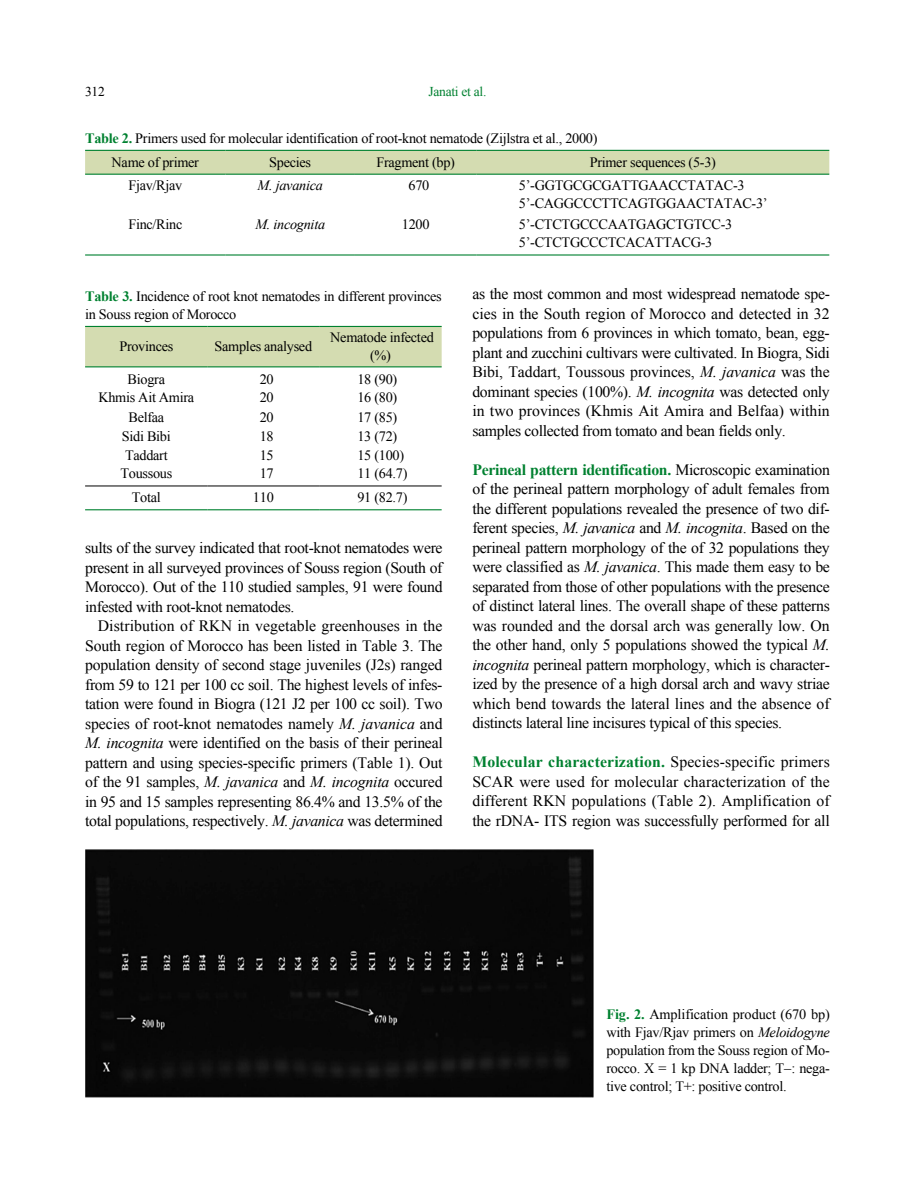
<style>
.page{position:relative;width:915px;height:1191px;background:#fff}
.page>*{position:absolute;margin:0;border:0;box-sizing:border-box;transform-origin:0 0}
.t1{font:15.75px/19.5px "Times New Roman";letter-spacing:-.02em;color:#000;text-align:justify}
.t2{font:15.75px "Times New Roman";letter-spacing:.005em;color:#000}
.t3{font:14.25px/18px "Times New Roman";letter-spacing:-.02em;color:#000}
.t4{font:italic 14.25px "Times New Roman";letter-spacing:-.02em;color:#000}
.t5{font:13.5px "Times New Roman";letter-spacing:-.02em;color:#008130}
.t6{font:13.5px "Times New Roman";color:#000}
.s1{font-weight:700;color:#008130}
.s2{font-style:italic}
</style>
<div class="page">
<div style="left:85px;top:151px;width:744px;height:23px;background:#d4dcb1"></div>
<hr style="left:85px;top:150px;width:140px;height:1px;background:#008130">
<hr style="left:225px;top:150px;width:130px;height:1px;background:#008130">
<hr style="left:355px;top:150px;width:121px;height:1px;background:#008130">
<hr style="left:476px;top:150px;width:353px;height:1px;background:#008130">
<hr style="left:85px;top:174px;width:140px;height:1px;background:#008130">
<hr style="left:225px;top:174px;width:130px;height:1px;background:#008130">
<hr style="left:355px;top:174px;width:121px;height:1px;background:#008130">
<hr style="left:476px;top:174px;width:353px;height:1px;background:#008130">
<hr style="left:85px;top:254px;width:140px;height:1px;background:#008130">
<hr style="left:225px;top:254px;width:130px;height:1px;background:#008130">
<hr style="left:355px;top:254px;width:121px;height:1px;background:#008130">
<hr style="left:476px;top:254px;width:353px;height:1px;background:#008130">
<div style="left:85px;top:327px;width:356px;height:39px;background:#d4dcb1"></div>
<hr style="left:85px;top:326px;width:122px;height:1px;background:#008130">
<hr style="left:207px;top:326px;width:112px;height:1px;background:#008130">
<hr style="left:319px;top:326px;width:122px;height:1px;background:#008130">
<hr style="left:85px;top:366px;width:122px;height:1px;background:#008130">
<hr style="left:207px;top:366px;width:112px;height:1px;background:#008130">
<hr style="left:319px;top:366px;width:122px;height:1px;background:#008130">
<hr style="left:85px;top:486px;width:122px;height:1px;background:#000">
<hr style="left:207px;top:486px;width:112px;height:1px;background:#000">
<hr style="left:319px;top:486px;width:122px;height:1px;background:#000">
<hr style="left:85px;top:509px;width:122px;height:1px;background:#008130">
<hr style="left:207px;top:509px;width:112px;height:1px;background:#008130">
<hr style="left:319px;top:509px;width:122px;height:1px;background:#008130">
<img style="left:85px;top:849px;width:508px;height:248px">
<p class="t6" style="left:85px;top:83px;width:21px">312</p>
<p class="t5" style="left:428px;top:83px;width:59px">Janati et al.</p>
<p class="t3" style="left:112px;top:126px;width:487px;line-height:24.2px;text-indent:-27px"><span class="s1">Table 2.</span> Primers used for molecular identification of root-knot nematode (Zijlstra et al., 2000)<br>Name of primer</p>
<p class="t3" style="left:269px;top:153px;width:43px">Species</p>
<p class="t3" style="left:376px;top:153px;width:80px">Fragment (bp)</p>
<p class="t3" style="left:589px;top:153px;width:128px">Primer sequences (5-3)</p>
<p class="t3" style="left:128px;top:176px;width:55px">Fjav/Rjav</p>
<p class="t4" style="left:257px;top:176px;width:67px">M. javanica</p>
<p class="t3" style="left:408px;top:176px;width:22px">670</p>
<p class="t3" style="left:518px;top:176px;width:250px">5’-GGTGCGCGATTGAACCTATAC-3<br>5’-CAGGCCCTTCAGTGGAACTATAC-3’</p>
<p class="t3" style="left:128px;top:214px;width:55px">Finc/Rinc</p>
<p class="t4" style="left:255px;top:214px;width:71px">M. incognita</p>
<p class="t3" style="left:401px;top:214px;width:29px">1200</p>
<p class="t3" style="left:518px;top:214px;width:215px">5’-CTCTGCCCAATGAGCTGTCC-3<br>5’-CTCTGCCCTCACATTACG-3</p>
<p class="t3" style="left:85px;top:287px;width:358px"><span class="s1">Table 3.</span> Incidence of root knot nematodes in different provinces in Souss region of Morocco</p>
<p class="t3" style="left:119px;top:337px;width:55px">Provinces</p>
<p class="t3" style="left:214px;top:337px;width:99px">Samples analysed</p>
<p class="t3" style="left:330px;top:328px;width:105px;text-align:center">Nematode infected (%)</p>
<p class="t3" style="left:128px;top:370px;width:39px">Biogra</p>
<p class="t3" style="left:259px;top:370px;width:15px">20</p>
<p class="t3" style="left:357px;top:370px;width:41px">18 (90)</p>
<p class="t3" style="left:98px;top:388px;width:97px">Khmis Ait Amira</p>
<p class="t3" style="left:259px;top:388px;width:15px">20</p>
<p class="t3" style="left:357px;top:388px;width:41px">16 (80)</p>
<p class="t3" style="left:128px;top:407px;width:37px">Belfaa</p>
<p class="t3" style="left:259px;top:407px;width:15px">20</p>
<p class="t3" style="left:357px;top:407px;width:41px">17 (85)</p>
<p class="t3" style="left:122px;top:427px;width:50px">Sidi Bibi</p>
<p class="t3" style="left:259px;top:427px;width:15px">18</p>
<p class="t3" style="left:357px;top:427px;width:41px">13 (72)</p>
<p class="t3" style="left:125px;top:446px;width:44px">Taddart</p>
<p class="t3" style="left:259px;top:446px;width:15px">15</p>
<p class="t3" style="left:357px;top:446px;width:48px">15 (100)</p>
<p class="t3" style="left:120px;top:464px;width:53px">Toussous</p>
<p class="t3" style="left:259px;top:464px;width:15px">17</p>
<p class="t3" style="left:357px;top:464px;width:51px">11 (64.7)</p>
<p class="t3" style="left:132px;top:488px;width:30px">Total</p>
<p class="t3" style="left:253px;top:488px;width:22px">110</p>
<p class="t3" style="left:357px;top:488px;width:51px">91 (82.7)</p>
<p class="t1" style="left:85px;top:538px;width:359px">sults of the survey indicated that root-knot nematodes were</p>
<p class="t1" style="left:85px;top:557px;width:359px">present in all surveyed provinces of Souss region (South of</p>
<p class="t1" style="left:85px;top:577px;width:359px">Morocco). Out of the 110 studied samples, 91 were found</p>
<p class="t1" style="left:85px;top:596px;width:211px">infested with root-knot nematodes.</p>
<p class="t2" style="left:98px;top:615px;width:346px">Distribution of RKN in vegetable greenhouses in the</p>
<p class="t1" style="left:85px;top:635px;width:359px">South region of Morocco has been listed in Table 3. The</p>
<p class="t1" style="left:85px;top:655px;width:358px">population density of second stage juveniles (J2s) ranged</p>
<p class="t1" style="left:85px;top:674px;width:359px">from 59 to 121 per 100 cc soil. The highest levels of infes-</p>
<p class="t1" style="left:85px;top:694px;width:359px">tation were found in Biogra (121 J2 per 100 cc soil). Two</p>
<p class="t1" style="left:85px;top:713px;width:359px">species of root-knot nematodes namely <span class="s2">M. javanica</span> and</p>
<p class="t1" style="left:85px;top:733px;width:359px"><span class="s2">M. incognita</span> were identified on the basis of their perineal</p>
<p class="t1" style="left:85px;top:752px;width:359px">pattern and using species-specific primers (Table 1). Out</p>
<p class="t1" style="left:85px;top:772px;width:359px">of the 91 samples, <span class="s2">M. javanica</span> and <span class="s2">M. incognita</span> occured</p>
<p class="t1" style="left:85px;top:791px;width:359px">in 95 and 15 samples representing 86.4% and 13.5% of the</p>
<p class="t1" style="left:85px;top:811px;width:359px">total populations, respectively. <span class="s2">M. javanica</span> was determined</p>
<p class="t1" style="left:472px;top:284px;width:359px">as the most common and most widespread nematode spe&shy;cies in the South region of Morocco and detected in 32 populations from 6 provinces in which tomato, bean, egg&shy;plant and zucchini cultivars were cultivated. In Biogra, Sidi Bibi, Taddart, Toussous provinces, <span class="s2">M. javanica</span> was the dominant species (100%). <span class="s2">M. incognita</span> was detected only in two provinces (Khmis Ait Amira and Belfaa) within samples collected from tomato and bean fields only.</p>
<p class="t1" style="left:472px;top:459px;width:359px"><span class="s1">Perineal pattern identification.</span> Microscopic examination of the perineal pattern morphology of adult females from the different populations revealed the presence of two dif&shy;ferent species, <span class="s2">M. javanica</span> and <span class="s2">M. incognita</span>. Based on the perineal pattern morphology of the of 32 populations they were classified as <span class="s2">M. javanica</span>. This made them easy to be separated from those of other populations with the presence of distinct lateral lines. The overall shape of these patterns was rounded and the dorsal arch was generally low. On the other hand, only 5 populations showed the typical <span class="s2">M. incognita</span> perineal pattern morphology, which is character&shy;ized by the presence of a high dorsal arch and wavy striae which bend towards the lateral lines and the absence of distincts lateral line incisures typical of this species.</p>
<p class="t1" style="left:472px;top:752px;width:359px"><span class="s1">Molecular characterization.</span> Species-specific primers SCAR were used for molecular characterization of the different RKN populations (Table 2). Amplification of the rDNA- ITS region was successfully performed for all</p>
<p class="t3" style="left:606px;top:1005px;width:225px;text-align:justify"><span class="s1">Fig. 2.</span> Amplification product (670 bp) with Fjav/Rjav primers on <span class="s2">Meloidogyne </span>population from the Souss region of Mo&shy;rocco. X = 1 kp DNA ladder; T : nega&shy;tive control; T+: positive control.</p>
</div>
